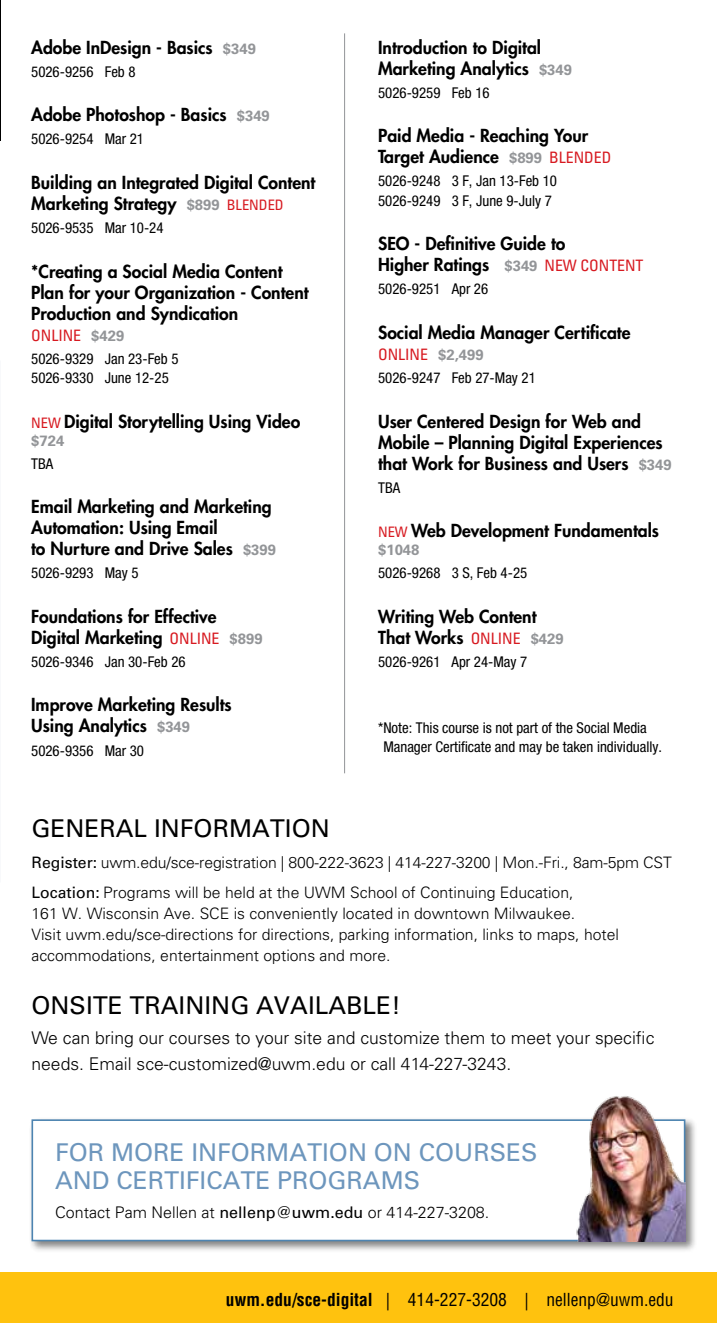
<style>
.page{position:relative;width:717px;height:1323px;background:#fff}
.page>*{position:absolute;margin:0;border:0;box-sizing:border-box;transform-origin:0 0}
.t1{font:24.5px/28px "Univers LT Std";color:#6d96bd}
.t2{font:24.5px "Univers LT Std";color:#000}
.t3{font:800 17.5px/21px "Futura Std";color:#000}
.t4{font:300 17.5px/26.2px "Univers LT Std";color:#000}
.t5{font:condensed 17.5px "Helvetica LT Std";color:#000}
.t6{font:300 16.1px "Univers LT Std";color:#000}
.t7{font:300 15.75px/21px "Univers LT Std";color:#000}
.t8{font:condensed 15.75px "Univers LT Std";color:#d71920}
.t9{font:condensed 14.88px/19.2px "Helvetica Neue LT Std";color:#000}
.t10{font:700 14.88px "Univers LT Std";color:#939598}
.s1{font-family:"Univers LT Std";font-weight:700;font-size:14.88px;color:#939598}
.s2{font-family:"Univers LT Std";font-weight:400;font-stretch:condensed;font-size:14.35px;color:#d71920}
.s3{font-weight:700;font-stretch:normal;font-size:14.88px;color:#939598}
.s4{font-family:"Univers LT Std";font-weight:400;font-stretch:condensed;font-size:15.75px;color:#d71920}
.s5{font-weight:400}
.s6{font-weight:700}
</style>
<div class="page">
<div style="left:0;top:1272px;width:717px;height:51px;background:#ffc20e"></div>
<hr style="left:344px;top:33px;width:1px;height:740px;background:#939598">
<div style="left:29px;top:1117px;width:668px;height:136px;background:#000;opacity:.5"></div>
<div style="left:31px;top:1119px;width:654px;height:122px;background:#fff;border:2px solid #4d84b1"></div>
<img style="left:573px;top:1096px;width:112px;height:146px">
<p class="t3" style="left:31px;top:37px;width:226px">Adobe InDesign - Basics <span class="s1">$349</span></p>
<p class="t9" style="left:31px;top:62px;width:106px">5026-9256 Feb 8</p>
<p class="t3" style="left:31px;top:105px;width:240px">Adobe Photoshop - Basics <span class="s1">$349</span></p>
<p class="t9" style="left:31px;top:130px;width:114px">5026-9254 Mar 21</p>
<p class="t3" style="left:31px;top:172px;width:286px">Building an Integrated Digital Content<br>Marketing Strategy <span class="s1">$899</span> <span class="s2">BLENDED</span></p>
<p class="t9" style="left:31px;top:218px;width:134px">5026-9535 Mar 10-24</p>
<p class="t3" style="left:31px;top:261px;width:279px">*Creating a Social Media Content<br>Plan for your Organization - Content<br>Production and Syndication</p>
<p class="t8" style="left:31px;top:325px;width:95px">ONLINE <span class="s3">$429</span></p>
<p class="t9" style="left:31px;top:349px;width:149px">5026-9329 Jan 23-Feb 5<br>5026-9330 June 12-25</p>
<p class="t3" style="left:31px;top:411px;width:271px"><span class="s2">NEW</span> Digital Storytelling Using Video</p>
<p class="t10" style="left:31px;top:432px;width:35px">$724</p>
<p class="t9" style="left:31px;top:454px;width:24px">TBA</p>
<p class="t3" style="left:31px;top:496px;width:246px">Email Marketing and Marketing<br>Automation: Using Email<br>to Nurture and Drive Sales <span class="s1">$399</span></p>
<p class="t9" style="left:31px;top:563px;width:109px">5026-9293 May 5</p>
<p class="t3" style="left:31px;top:606px;width:233px">Foundations for Effective<br>Digital Marketing <span class="s4">ONLINE</span> <span class="s1">$899</span></p>
<p class="t9" style="left:31px;top:652px;width:156px">5026-9346 Jan 30-Feb 26</p>
<p class="t3" style="left:31px;top:695px;width:202px">Improve Marketing Results<br>Using Analytics <span class="s1">$349</span></p>
<p class="t9" style="left:31px;top:741px;width:114px">5026-9356 Mar 30</p>
<p class="t3" style="left:378px;top:37px;width:195px">Introduction to Digital<br>Marketing Analytics <span class="s1">$349</span></p>
<p class="t9" style="left:378px;top:83px;width:113px">5026-9259 Feb 16</p>
<p class="t3" style="left:378px;top:126px;width:235px">Paid Media - Reaching Your<br>Target Audience <span class="s1">$899</span> <span class="s4">BLENDED</span></p>
<p class="t9" style="left:378px;top:172px;width:180px">5026-9248 3 F, Jan 13-Feb 10<br>5026-9249 3 F, June 9-July 7</p>
<p class="t3" style="left:378px;top:233px;width:267px">SEO - Definitive Guide to<br>Higher Ratings <span class="s1">$349</span> <span class="s4">NEW CONTENT</span></p>
<p class="t9" style="left:378px;top:279px;width:112px">5026-9251 Apr 26</p>
<p class="t3" style="left:378px;top:322px;width:254px">Social Media Manager Certificate</p>
<p class="t8" style="left:378px;top:344px;width:107px">ONLINE <span class="s3">$2,499</span></p>
<p class="t9" style="left:378px;top:368px;width:159px">5026-9247 Feb 27-May 21</p>
<p class="t3" style="left:378px;top:411px;width:295px">User Centered Design for Web and<br>Mobile – Planning Digital Experiences that Work for Business and Users <span class="s1">$349</span></p>
<p class="t9" style="left:378px;top:478px;width:24px">TBA</p>
<p class="t3" style="left:378px;top:520px;width:282px"><span class="s2">NEW</span> Web Development Fundamentals</p>
<p class="t10" style="left:378px;top:541px;width:43px">$1048</p>
<p class="t9" style="left:378px;top:563px;width:151px">5026-9268 3 S, Feb 4-25</p>
<p class="t3" style="left:378px;top:606px;width:187px">Writing Web Content<br>That Works <span class="s4">ONLINE</span> <span class="s1">$429</span></p>
<p class="t9" style="left:378px;top:652px;width:151px">5026-9261 Apr 24-May 7</p>
<p class="t9" style="left:383px;top:718px;width:280px;text-indent:-5px">*Note: This course is not part of the Social Media<br>Manager Certificate and may be taken individually.</p>
<h1 class="t2" style="left:32px;top:814px;width:300px">GENERAL INFORMATION</h1>
<p class="t7" style="left:31px;top:847px;width:642px;line-height:29.8px"><span class="s5">Register:</span> uwm.edu/sce-registration | 800-222-3623 | 414-227-3200 | Mon.-Fri., 8am-5pm CST<br><span class="s5">Location:</span> Programs will be held at the UWM School of Continuing Education,</p>
<p class="t7" style="left:31px;top:903px;width:589px">161 W. Wisconsin Ave. SCE is conveniently located in downtown Milwaukee.<br>Visit uwm.edu/sce-directions for directions, parking information, links to maps, hotel accommodations, entertainment options and more.</p>
<h1 class="t2" style="left:32px;top:990px;width:370px">ONSITE TRAINING AVAILABLE!</h1>
<p class="t4" style="left:32px;top:1024px;width:624px">We can bring our courses to your site and customize them to meet your specific needs. Email sce-customized@uwm.edu or call 414-227-3243.</p>
<h1 class="t1" style="left:55px;top:1138px;width:483px">FOR MORE INFORMATION ON COURSES<br>AND CERTIFICATE PROGRAMS</h1>
<p class="t6" style="left:55px;top:1202px;width:435px">Contact Pam Nellen at <span class="s5">nellenp@uwm.edu</span> or 414-227-3208.</p>
<p class="t5" style="left:226px;top:1288px;width:449px"><span class="s6">uwm.edu/sce-digital</span> | 414-227-3208 | nellenp@uwm.edu</p>
</div>
